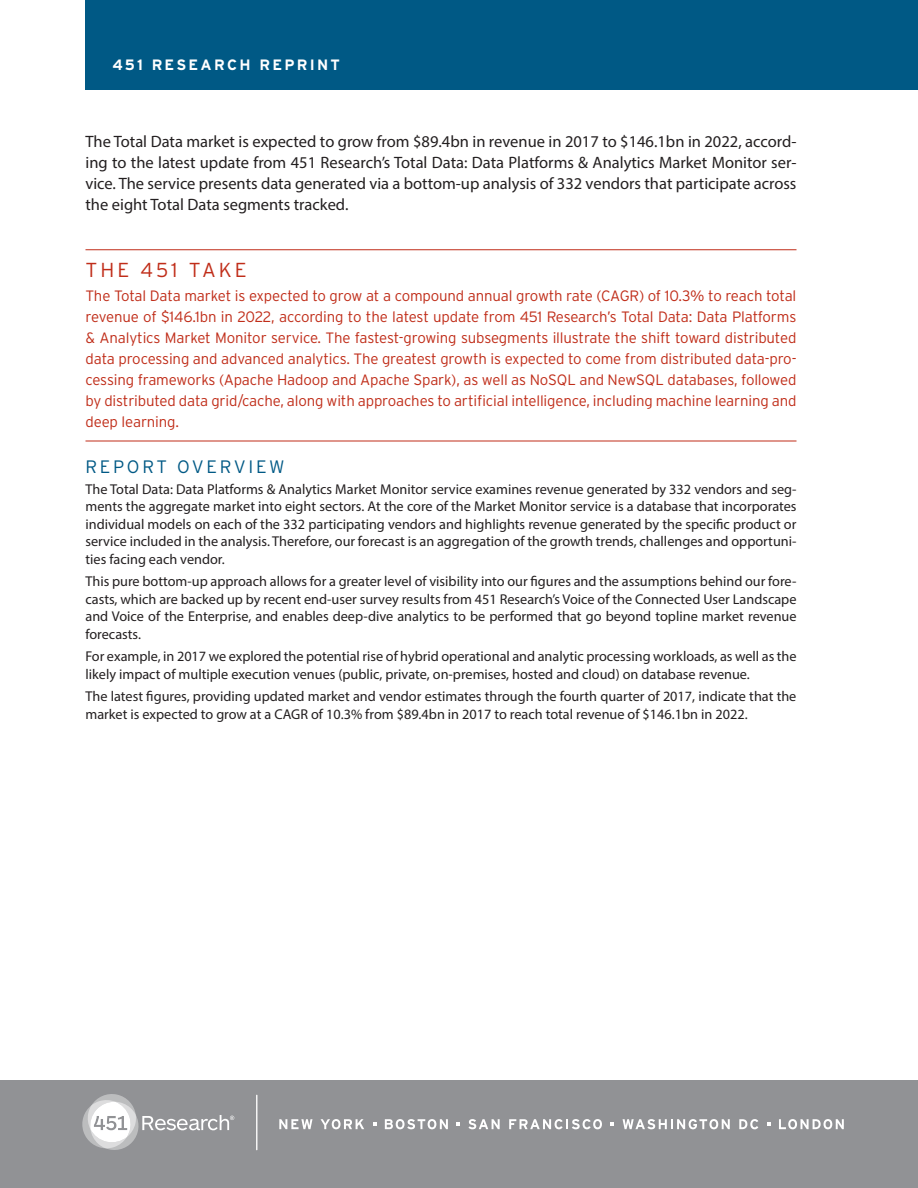
<style>
.page{position:relative;width:918px;height:1188px;background:#fff}
.page>*{position:absolute;margin:0;border:0;box-sizing:border-box;transform-origin:0 0}
._451_Take_Header{font:300 20.25px "Interstate";letter-spacing:.15em;color:#c02d19}
.Hed_30_Shorter{font:300 18px "Interstate";letter-spacing:.15em;color:#005985}
.Intro_Body{font:16.5px/21px "Myriad Pro";color:#231f20;text-align:justify}
._451_Take_Body{font:300 15px/21px "Interstate";letter-spacing:-.01em;color:#c02d19;text-align:justify}
.Header{font:700 15px "Interstate";letter-spacing:.15em;color:#fff}
.Myriad_Body{font:14.25px/17.7px "Myriad Pro";color:#231f20;text-align:justify}
</style>
<div class="page">
<hr style="left:86px;top:249px;width:710px;height:1px;background:#c02d19">
<hr style="left:86px;top:441px;width:710px;height:1px;background:#c02d19">
<div style="left:0;top:1080px;width:918px;height:108px;background:#919295"></div>
<hr style="left:256px;top:1095px;width:1px;height:55px;background:#fff">
<svg style="left:82px;top:1094px;width:152px;height:56px"></svg>
<svg style="left:279px;top:1119px;width:34px;height:10px"></svg>
<svg style="left:321px;top:1119px;width:43px;height:10px"></svg>
<svg style="left:385px;top:1119px;width:63px;height:10px"></svg>
<svg style="left:468px;top:1119px;width:32px;height:10px"></svg>
<svg style="left:509px;top:1119px;width:93px;height:10px"></svg>
<svg style="left:623px;top:1119px;width:107px;height:10px"></svg>
<svg style="left:739px;top:1119px;width:19px;height:10px"></svg>
<svg style="left:779px;top:1119px;width:65px;height:10px"></svg>
<svg style="left:373px;top:1122px;width:3px;height:4px"></svg>
<svg style="left:456px;top:1122px;width:4px;height:4px"></svg>
<svg style="left:611px;top:1122px;width:3px;height:4px"></svg>
<svg style="left:767px;top:1122px;width:3px;height:4px"></svg>
<div style="left:86px;top:0;width:832px;height:90px;background:#005985"></div>
<p class="Header" style="left:112px;top:55px;width:229px">451 RESEARCH REPRINT</p>
<p class="Intro_Body" style="left:86px;top:131px;width:713px">The Total Data market is expected to grow from $89.4bn in revenue in 2017 to $146.1bn in 2022, accord&shy;ing to the latest update from 451 Research’s Total Data: Data Platforms &amp; Analytics Market Monitor ser&shy;vice. The service presents data generated via a bottom-up analysis of 332 vendors that participate across the eight Total Data segments tracked.</p>
<p class="_451_Take_Header" style="left:86px;top:258px;width:163px">THE 451 TAKE</p>
<p class="_451_Take_Body" style="left:86px;top:285px;width:713px">The Total Data market is expected to grow at a compound annual growth rate (CAGR) of 10.3% to reach total revenue of $146.1bn in 2022, according to the latest update from 451 Research’s Total Data: Data Platforms &amp; Analytics Market Monitor service. The fastest-growing subsegments illustrate the shift toward distributed data processing and advanced analytics. The greatest growth is expected to come from distributed data-pro&shy;cessing frameworks (Apache Hadoop and Apache Spark), as well as NoSQL and NewSQL databases, followed by distributed data grid/cache, along with approaches to artificial intelligence, including machine learning and deep learning.</p>
<p class="Hed_30_Shorter" style="left:86px;top:456px;width:201px">REPORT OVERVIEW</p>
<p class="Myriad_Body" style="left:86px;top:480px;width:713px">The Total Data: Data Platforms &amp; Analytics Market Monitor service examines revenue generated by 332 vendors and seg&shy;ments the aggregate market into eight sectors. At the core of the Market Monitor service is a database that incorporates individual models on each of the 332 participating vendors and highlights revenue generated by the specific product or service included in the analysis. Therefore, our forecast is an aggregation of the growth trends, challenges and opportuni&shy;ties facing each vendor.</p>
<p class="Myriad_Body" style="left:86px;top:572px;width:713px">This pure bottom-up approach allows for a greater level of visibility into our figures and the assumptions behind our fore&shy;casts, which are backed up by recent end-user survey results from 451 Research’s Voice of the Connected User Landscape and Voice of the Enterprise, and enables deep-dive analytics to be performed that go beyond topline market revenue forecasts.</p>
<p class="Myriad_Body" style="left:86px;top:647px;width:713px">For example, in 2017 we explored the potential rise of hybrid operational and analytic processing workloads, as well as the likely impact of multiple execution venues (public, private, on-premises, hosted and cloud) on database revenue.</p>
<p class="Myriad_Body" style="left:86px;top:687px;width:712px">The latest figures, providing updated market and vendor estimates through the fourth quarter of 2017, indicate that the market is expected to grow at a CAGR of 10.3% from $89.4bn in 2017 to reach total revenue of $146.1bn in 2022.</p>
</div>
